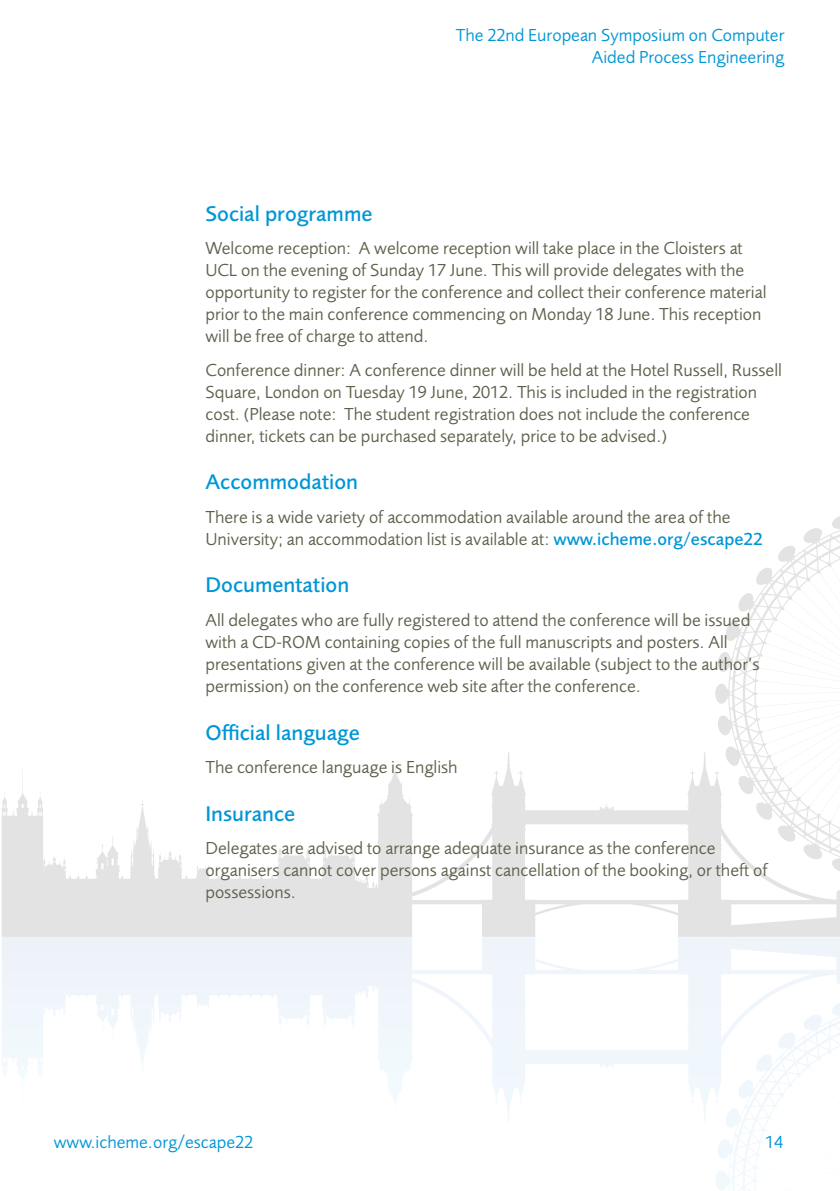
<style>
.page{position:relative;width:840px;height:1191px;background:#fff}
.page>*{position:absolute;margin:0;border:0;box-sizing:border-box;transform-origin:0 0}
.t1{font:500 22px "Foundry Sans";color:#0096d6}
.t2{font:18px/22px "Foundry Sans";color:#5f604b}
.t3{font:18px/22px "Foundry Sans";color:#0096d6;text-align:right}
.s1{font-weight:500;color:#0096d6}
</style>
<div class="page">
<svg style="left:413px;top:752px;width:301px;height:185px"></svg>
<svg style="left:360px;top:937px;width:354px;height:184px"></svg>
<svg style="left:714px;top:516px;width:125px;height:421px"></svg>
<svg style="left:714px;top:937px;width:125px;height:254px"></svg>
<svg style="left:2px;top:767px;width:411px;height:170px"></svg>
<svg style="left:2px;top:937px;width:57px;height:143px"></svg>
<p class="t3" style="left:455px;top:24px;width:330px">The 22nd European Symposium on Computer<br>Aided Process Engineering</p>
<p class="t1" style="left:205px;top:201px;width:168px">Social programme</p>
<p class="t2" style="left:205px;top:238px;width:562px">Welcome reception: A welcome reception will take place in the Cloisters at UCL on the evening of Sunday 17 June. This will provide delegates with the opportunity to register for the conference and collect their conference material prior to the main conference commencing on Monday 18 June. This reception will be free of charge to attend.</p>
<p class="t2" style="left:205px;top:359px;width:577px">Conference dinner: A conference dinner will be held at the Hotel Russell, Russell Square, London on Tuesday 19 June, 2012. This is included in the registration cost. (Please note: The student registration does not include the conference dinner, tickets can be purchased separately, price to be advised.)</p>
<p class="t1" style="left:205px;top:470px;width:154px">Accommodation</p>
<p class="t2" style="left:205px;top:506px;width:558px">There is a wide variety of accommodation available around the area of the<br>University; an accommodation list is available at: <span class="s1">www.icheme.org/escape22</span></p>
<p class="t1" style="left:205px;top:573px;width:145px">Documentation</p>
<p class="t2" style="left:205px;top:609px;width:555px">All delegates who are fully registered to attend the conference will be issued with a CD-ROM containing copies of the full manuscripts and posters. All presentations given at the conference will be available (subject to the author’s permission) on the conference web site after the conference.</p>
<p class="t1" style="left:205px;top:720px;width:156px">Official language</p>
<p class="t2" style="left:205px;top:756px;width:253px">The conference language is English</p>
<p class="t1" style="left:205px;top:801px;width:91px">Insurance</p>
<p class="t2" style="left:205px;top:837px;width:563px">Delegates are advised to arrange adequate insurance as the conference organisers cannot cover persons against cancellation of the booking, or theft of possessions.</p>
<p class="t3" style="left:54px;top:1131px;width:201px">www.icheme.org/escape22</p>
<p class="t3" style="left:764px;top:1131px;width:20px">14</p>
</div>
